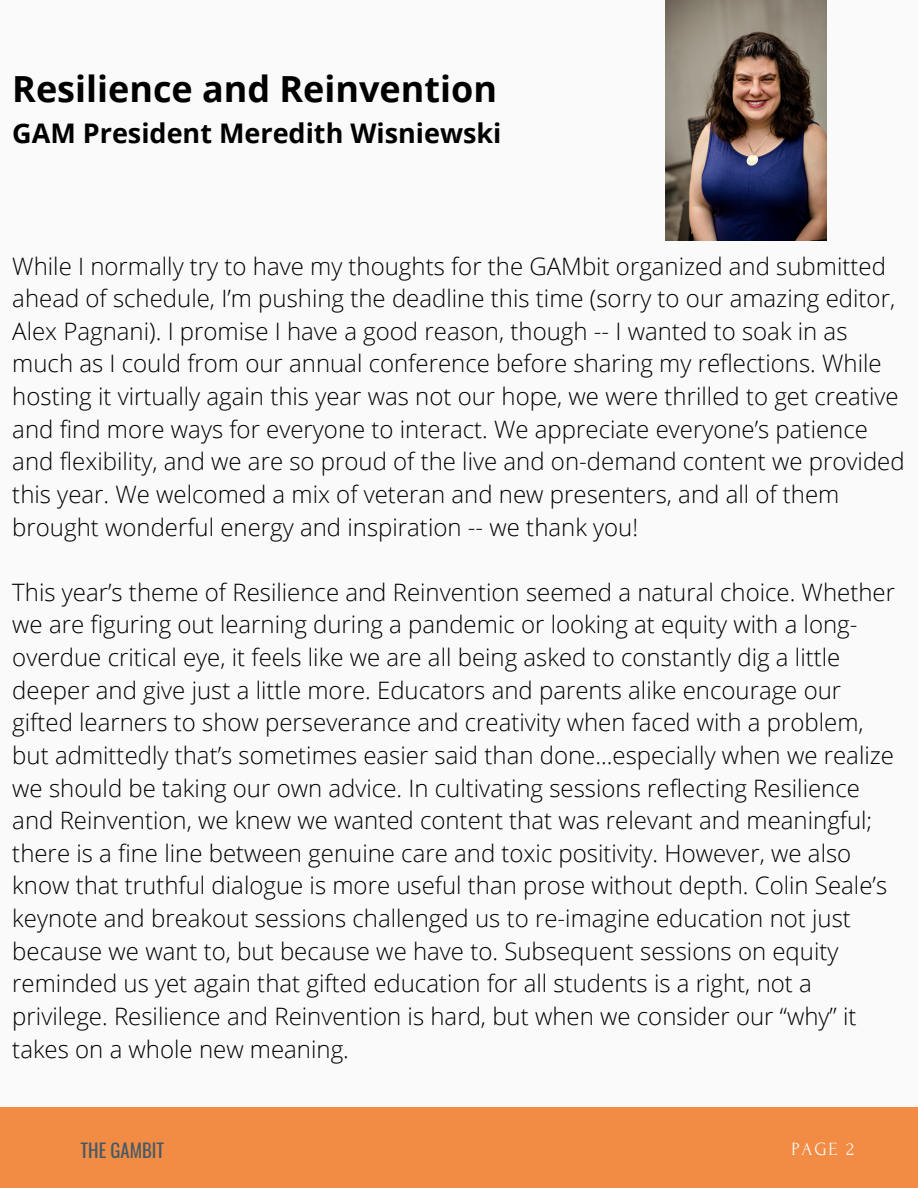
<style>
.page{position:relative;width:918px;height:1188px;background:#fafafa}
.page>*{position:absolute;margin:0;border:0;box-sizing:border-box;transform-origin:0 0}
.t1{font:700 36px "Open Sans";color:#000}
.t2{font:700 27px "Open Sans";color:#000}
.t3{font:300 24px/32.7px "Open Sans";color:#000}
.t4{font:18.6px "Oswald";color:#435967}
.t5{font:18.6px "Forum";color:#fafafa}
</style>
<div class="page">
<div style="left:0;top:1107px;width:918px;height:81px;background:#f28b43"></div>
<img style="left:665px;top:0;width:161px;height:241px">
<h1 class="t1" style="left:12px;top:64px;width:486px">Resilience and Reinvention</h1>
<p class="t2" style="left:12px;top:114px;width:491px">GAM President Meredith Wisniewski</p>
<p class="t3" style="left:12px;top:249px;width:894px">While I normally try to have my thoughts for the GAMbit organized and submitted ahead of schedule, I’m pushing the deadline this time (sorry to our amazing editor, Alex Pagnani). I promise I have a good reason, though -- I wanted to soak in as much as I could from our annual conference before sharing my reflections. While hosting it virtually again this year was not our hope, we were thrilled to get creative and find more ways for everyone to interact. We appreciate everyone’s patience and flexibility, and we are so proud of the live and on-demand content we provided this year. We welcomed a mix of veteran and new presenters, and all of them brought wonderful energy and inspiration -- we thank you!</p>
<p class="t3" style="left:12px;top:575px;width:884px">This year’s theme of Resilience and Reinvention seemed a natural choice. Whether we are figuring out learning during a pandemic or looking at equity with a long&shy;overdue critical eye, it feels like we are all being asked to constantly dig a little deeper and give just a little more. Educators and parents alike encourage our gifted learners to show perseverance and creativity when faced with a problem, but admittedly that’s sometimes easier said than done...especially when we realize we should be taking our own advice. In cultivating sessions reflecting Resilience and Reinvention, we knew we wanted content that was relevant and meaningful; there is a fine line between genuine care and toxic positivity. However, we also know that truthful dialogue is more useful than prose without depth. Colin Seale’s keynote and breakout sessions challenged us to re-imagine education not just because we want to, but because we have to. Subsequent sessions on equity reminded us yet again that gifted education for all students is a right, not a privilege. Resilience and Reinvention is hard, but when we consider our “why” it takes on a whole new meaning.</p>
<p class="t4" style="left:81px;top:1136px;width:85px">THE GAMBIT</p>
<p class="t5" style="left:791px;top:1139px;width:64px">PAGE 2</p>
</div>
